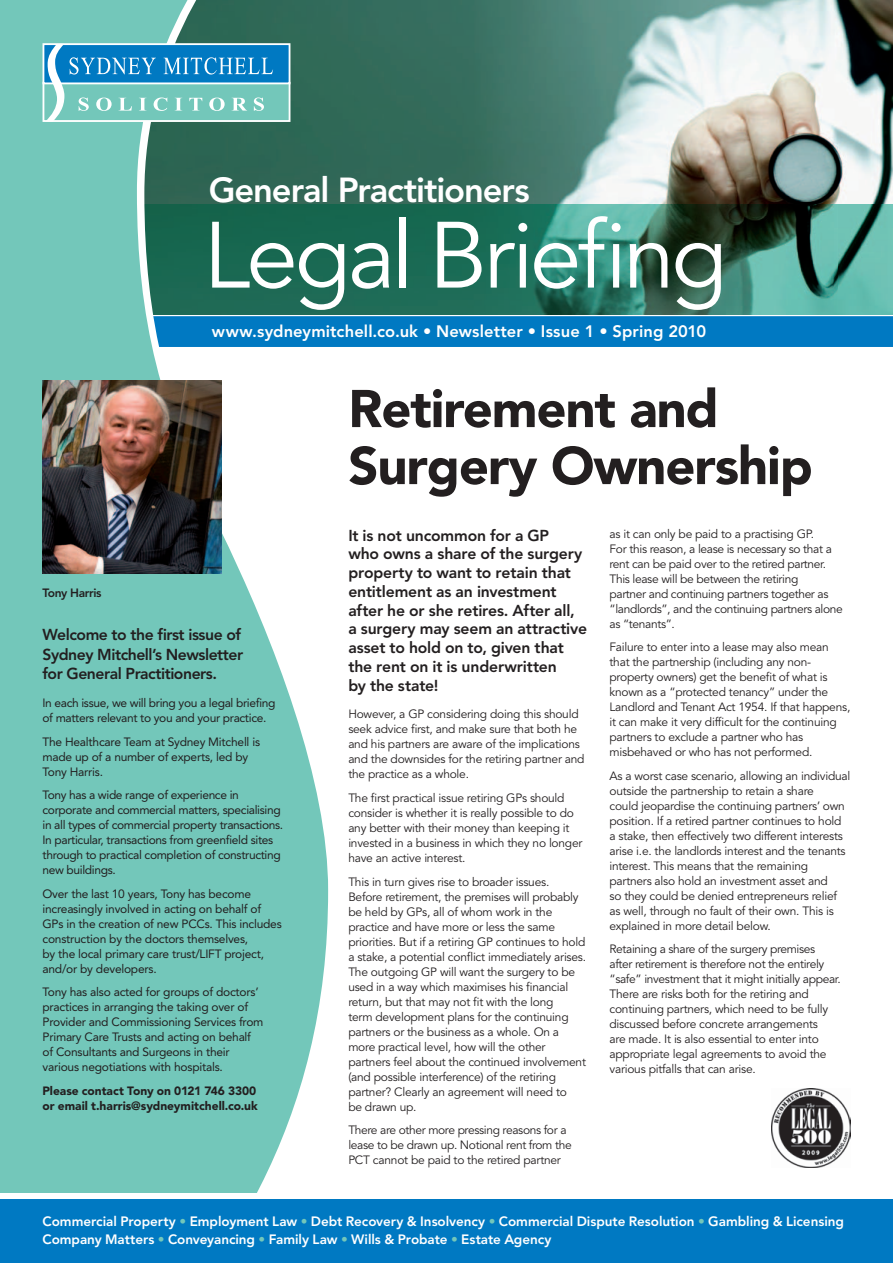
<style>
.page{position:relative;width:893px;height:1263px;background:#fff}
.page>*{position:absolute;margin:0;border:0;box-sizing:border-box;transform-origin:0 0}
.t1{font:93px "Avenir";letter-spacing:-.04em;color:#fff}
.t2{font:900 52.5px/57px "Avenir";letter-spacing:-.02em;color:#231f20}
.t3{font:800 34.5px "Avenir";letter-spacing:-.03em;color:#fff}
.t4{font:800 16.5px "Avenir";letter-spacing:.005em;color:#fff}
.t5{font:800 15.75px/18.8px "Avenir";letter-spacing:-.01em;color:#231f20}
.t6{font:800 15.75px/19.5px "Avenir";letter-spacing:-.03em;color:#231f20}
.t7{font:800 13.5px/18px "Avenir";letter-spacing:-.005em;color:#fff}
.t8{font:12px/15px "Avenir";letter-spacing:-.02em;color:#231f20}
.t9{font:12px/15px "Avenir";letter-spacing:-.02em;color:#231f20}
.t10{font:900 12px/15px "Avenir";color:#231f20}
.t11{font:800 12px "Avenir";letter-spacing:-.03em;color:#231f20}
.s1{color:#73c7ba}
</style>
<div class="page">
<img style="left:336px;top:0;width:557px;height:313px">
<div style="left:0;top:316px;width:893px;height:31px;background:#0079c2"></div>
<hr style="left:0;top:314px;width:893px;height:1px;background:#73c7ba">
<svg style="left:336px;top:313px;width:557px;height:1px"></svg>
<svg style="left:328px;top:0;width:8px;height:902px"></svg>
<svg style="left:0;top:0;width:328px;height:1193px;fill:#73c7ba"></svg>
<div style="left:43px;top:83px;width:247px;height:38px;background:#73c7ba"></div>
<div style="left:43px;top:82px;width:247px;height:40px;border:2px solid #fff"></div>
<div style="left:43px;top:44px;width:247px;height:39px;background:#0079c2"></div>
<div style="left:43px;top:43px;width:247px;height:41px;border:2px solid #fff"></div>
<svg style="left:70px;top:57px;width:86px;height:18px"></svg>
<svg style="left:164px;top:57px;width:109px;height:18px"></svg>
<svg style="left:45px;top:44px;width:19px;height:78px"></svg>
<svg style="left:79px;top:97px;width:10px;height:14px"></svg>
<svg style="left:96px;top:98px;width:16px;height:13px"></svg>
<svg style="left:119px;top:98px;width:13px;height:13px"></svg>
<svg style="left:139px;top:98px;width:7px;height:13px"></svg>
<svg style="left:154px;top:97px;width:13px;height:14px"></svg>
<svg style="left:175px;top:98px;width:7px;height:13px"></svg>
<svg style="left:189px;top:98px;width:13px;height:13px"></svg>
<svg style="left:209px;top:98px;width:16px;height:13px"></svg>
<svg style="left:232px;top:98px;width:15px;height:13px"></svg>
<svg style="left:254px;top:97px;width:10px;height:14px"></svg>
<img style="left:43px;top:381px;width:178px;height:192px">
<div style="left:0;top:1199px;width:893px;height:64px;background:#0079c2"></div>
<img style="left:772px;top:1089px;width:78px;height:78px">
<h3 class="t3" style="left:209px;top:170px;width:322px">General Practitioners</h3>
<h1 class="t1" style="left:203px;top:202px;width:526px">Legal Briefing</h1>
<h3 class="t4" style="left:212px;top:322px;width:496px">www.sydneymitchell.co.uk • Newsletter • Issue 1 • Spring 2010</h3>
<p class="t11" style="left:43px;top:585px;width:61px">Tony Harris</p>
<h3 class="t6" style="left:43px;top:625px;width:202px">Welcome to the first issue of<br>Sydney Mitchell’s Newsletter for General Practitioners.</h3>
<p class="t9" style="left:43px;top:696px;width:234px">In each issue, we will bring you a legal briefing of matters relevant to you and your practice.</p>
<p class="t9" style="left:43px;top:734px;width:219px">The Healthcare Team at Sydney Mitchell is made up of a number of experts, led by<br>Tony Harris.</p>
<p class="t9" style="left:43px;top:788px;width:242px">Tony has a wide range of experience in corporate and commercial matters, specialising in all types of commercial property transactions.<br>In particular, transactions from greenfield sites through to practical completion of constructing new buildings.</p>
<p class="t9" style="left:43px;top:886px;width:241px">Over the last 10 years, Tony has become increasingly involved in acting on behalf of GPs in the creation of new PCCs. This includes construction by the doctors themselves,<br>by the local primary care trust/LIFT project, and/or by developers.</p>
<p class="t9" style="left:43px;top:985px;width:222px">Tony has also acted for groups of doctors’ practices in arranging the taking over of Provider and Commissioning Services from Primary Care Trusts and acting on behalf of Consultants and Surgeons in their various negotiations with hospitals.</p>
<p class="t10" style="left:43px;top:1083px;width:217px">Please contact Tony on 0121 746 3300 or email t.harris@sydneymitchell.co.uk</p>
<h2 class="t2" style="left:348px;top:380px;width:466px">Retirement and<br>Surgery Ownership</h2>
<p class="t5" style="left:348px;top:526px;width:240px">It is not uncommon for a GP<br>who owns a share of the surgery property to want to retain that entitlement as an investment after he or she retires. After all, a surgery may seem an attractive asset to hold on to, given that the rent on it is underwritten<br>by the state!</p>
<p class="t8" style="left:348px;top:707px;width:238px">However, a GP considering doing this should seek advice first, and make sure that both he and his partners are aware of the implications and the downsides for the retiring partner and the practice as a whole.</p>
<p class="t8" style="left:348px;top:791px;width:236px">The first practical issue retiring GPs should consider is whether it is really possible to do any better with their money than keeping it invested in a business in which they no longer have an active interest.</p>
<p class="t8" style="left:348px;top:874px;width:239px">This in turn gives rise to broader issues.<br>Before retirement, the premises will probably be held by GPs, all of whom work in the practice and have more or less the same priorities. But if a retiring GP continues to hold a stake, a potential conflict immediately arises.<br>The outgoing GP will want the surgery to be used in a way which maximises his financial return, but that may not fit with the long<br>term development plans for the continuing partners or the business as a whole. On a more practical level, how will the other partners feel about the continued involvement (and possible interference) of the retiring partner? Clearly an agreement will need to<br>be drawn up.</p>
<p class="t8" style="left:348px;top:1123px;width:225px">There are other more pressing reasons for a lease to be drawn up. Notional rent from the<br>PCT cannot be paid to the retired partner</p>
<p class="t8" style="left:609px;top:527px;width:235px">as it can only be paid to a practising GP.<br>For this reason, a lease is necessary so that a rent can be paid over to the retired partner.<br>This lease will be between the retiring<br>partner and continuing partners together as “landlords”, and the continuing partners alone as “tenants”.</p>
<p class="t8" style="left:609px;top:640px;width:242px">Failure to enter into a lease may also mean that the partnership (including any non&shy;property owners) get the benefit of what is known as a “protected tenancy” under the Landlord and Tenant Act 1954. If that happens, it can make it very difficult for the continuing partners to exclude a partner who has misbehaved or who has not performed.</p>
<p class="t8" style="left:609px;top:769px;width:242px">As a worst case scenario, allowing an individual outside the partnership to retain a share<br>could jeopardise the continuing partners’ own position. If a retired partner continues to hold a stake, then effectively two different interests arise i.e. the landlords interest and the tenants interest. This means that the remaining partners also hold an investment asset and<br>so they could be denied entrepreneurs relief as well, through no fault of their own. This is explained in more detail below.</p>
<p class="t8" style="left:609px;top:942px;width:233px">Retaining a share of the surgery premises after retirement is therefore not the entirely “safe” investment that it might initially appear.<br>There are risks both for the retiring and continuing partners, which need to be fully discussed before concrete arrangements<br>are made. It is also essential to enter into appropriate legal agreements to avoid the various pitfalls that can arise.</p>
<p class="t7" style="left:43px;top:1212px;width:803px">Commercial Property <span class="s1">•</span> Employment Law <span class="s1">•</span> Debt Recovery &amp; Insolvency <span class="s1">•</span> Commercial Dispute Resolution <span class="s1">•</span> Gambling &amp; Licensing<br>Company Matters <span class="s1">•</span> Conveyancing <span class="s1">•</span> Family Law <span class="s1">•</span> Wills &amp; Probate <span class="s1">•</span> Estate Agency</p>
</div>
